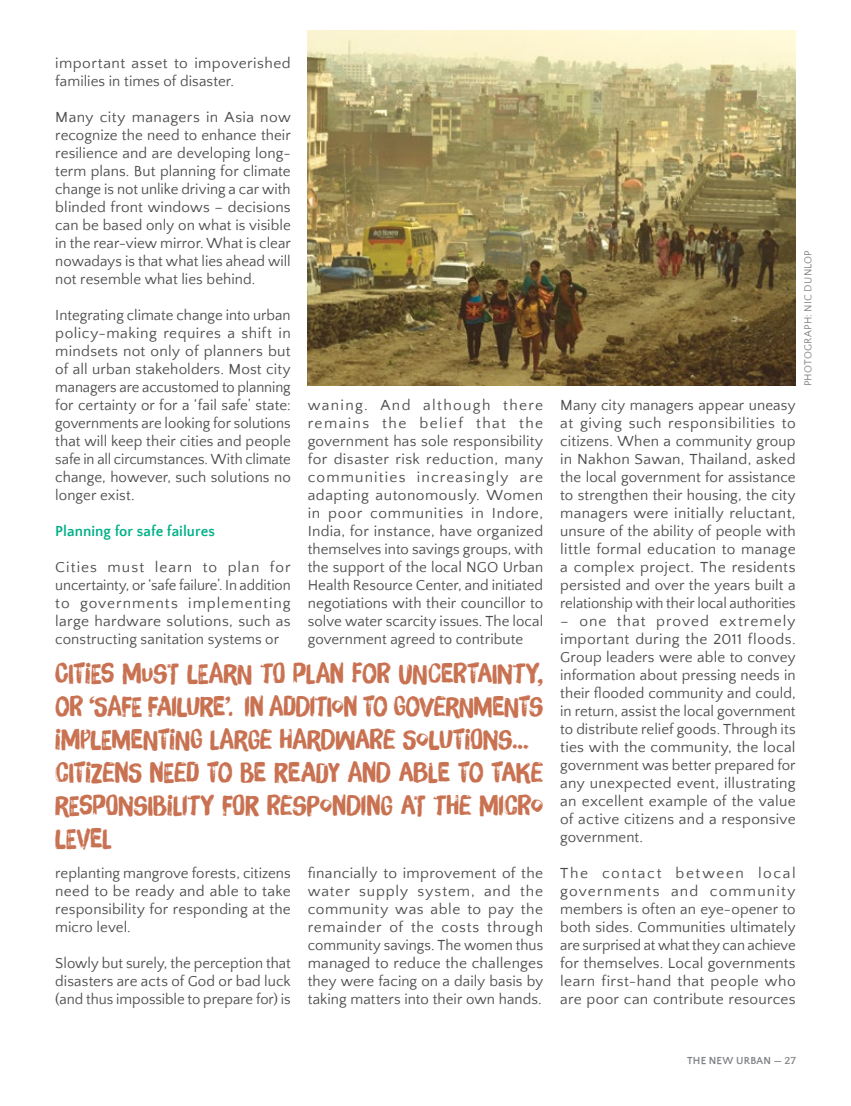
<style>
.page{position:relative;width:851px;height:1106px;background:#fff}
.page>*{position:absolute;margin:0;border:0;box-sizing:border-box;transform-origin:0 0}
.t1{font:27px/33px "Brush Up";color:#c97252}
.t2{font:15px/18px "Quattrocento Sans";letter-spacing:.005em;color:#4d4d4f;text-align:justify}
.t3{font:700 15px "Quattrocento Sans";letter-spacing:.005em;color:#00b188}
.t4{font:10.5px "Quattrocento Sans";letter-spacing:.02em;color:#808285}
.t5{font:700 10.5px "Quattrocento Sans";letter-spacing:.02em;color:#808285}
.s1{font-family:"Quattrocento"}
</style>
<div class="page">
<img style="left:308px;top:30px;width:487px;height:355px">
<p class="t2" style="left:55px;top:55px;width:237px">important asset to impoverished families in times of disaster.</p>
<p class="t2" style="left:55px;top:109px;width:237px">Many city managers in Asia now recognize the need to enhance their resilience and are developing long&shy;term plans. But planning for climate change is not unlike driving a car with blinded front windows – decisions can be based only on what is visible in the rear-view mirror. What is clear nowadays is that what lies ahead will not resemble what lies behind.</p>
<p class="t2" style="left:55px;top:307px;width:237px">Integrating climate change into urban policy-making requires a shift in mindsets not only of planners but of all urban stakeholders. Most city managers are accustomed to planning for certainty or for a ‘fail safe’ state: governments are looking for solutions that will keep their cities and people safe in all circumstances. With climate change, however, such solutions no longer exist.</p>
<p class="t3" style="left:55px;top:523px;width:161px">Planning for safe failures</p>
<p class="t2" style="left:55px;top:559px;width:237px">Cities must learn to plan for uncertainty, or ‘safe failure’. In addition to governments implementing large hardware solutions, such as constructing sanitation systems or</p>
<p class="t2" style="left:308px;top:397px;width:237px">waning. And although there remains the belief that the government has sole responsibility for disaster risk reduction, many communities increasingly are adapting autonomously. Women in poor communities in Indore, India, for instance, have organized themselves into savings groups, with the support of the local NGO Urban Health Resource Center, and initiated negotiations with their councillor to solve water scarcity issues. The local government agreed to contribute</p>
<h1 class="t1" style="left:55px;top:656px;width:489px">CITIES MUST LEARN TO PLAN FOR UNCERTAINTY, OR ‘SAFE FAILURE’. IN ADDITION TO GOVERNMENTS IMPLEMENTING LARGE HARDWARE SOLUTIONS… CITIZENS NEED TO BE READY AND ABLE TO TAKE RESPONSIBILITY FOR RESPONDING AT THE MICRO LEVEL</h1>
<p class="t2" style="left:55px;top:865px;width:237px">replanting mangrove forests, citizens need to be ready and able to take responsibility for responding at the micro level.</p>
<p class="t2" style="left:55px;top:955px;width:237px">Slowly but surely, the perception that disasters are acts of God or bad luck (and thus impossible to prepare for) is</p>
<p class="t2" style="left:308px;top:865px;width:237px">financially to improvement of the water supply system, and the community was able to pay the remainder of the costs through community savings. The women thus managed to reduce the challenges they were facing on a daily basis by taking matters into their own hands.</p>
<p class="t2" style="left:560px;top:397px;width:237px">Many city managers appear uneasy at giving such responsibilities to citizens. When a community group in Nakhon Sawan, Thailand, asked the local government for assistance to strengthen their housing, the city managers were initially reluctant, unsure of the ability of people with little formal education to manage a complex project. The residents persisted and over the years built a relationship with their local authorities</p>
<p class="t2" style="left:560px;top:613px;width:237px">– one that proved extremely important during the 2011 floods.<br>Group leaders were able to convey information about pressing needs in their flooded community and could, in return, assist the local government to distribute relief goods. Through its ties with the community, the local government was better prepared for any unexpected event, illustrating an excellent example of the value of active citizens and a responsive government.</p>
<p class="t2" style="left:560px;top:865px;width:237px">The contact between local governments and community members is often an eye-opener to both sides. Communities ultimately are surprised at what they can achieve for themselves. Local governments learn first-hand that people who are poor can contribute resources</p>
<p class="t4" style="left:802px;top:386px;width:138px;rotate:-90deg">PHOTOGRAPH: NIC DUNLOP</p>
<p class="t5" style="left:687px;top:1054px;width:110px">THE NEW URBAN — <span class="s1">27</span></p>
</div>
